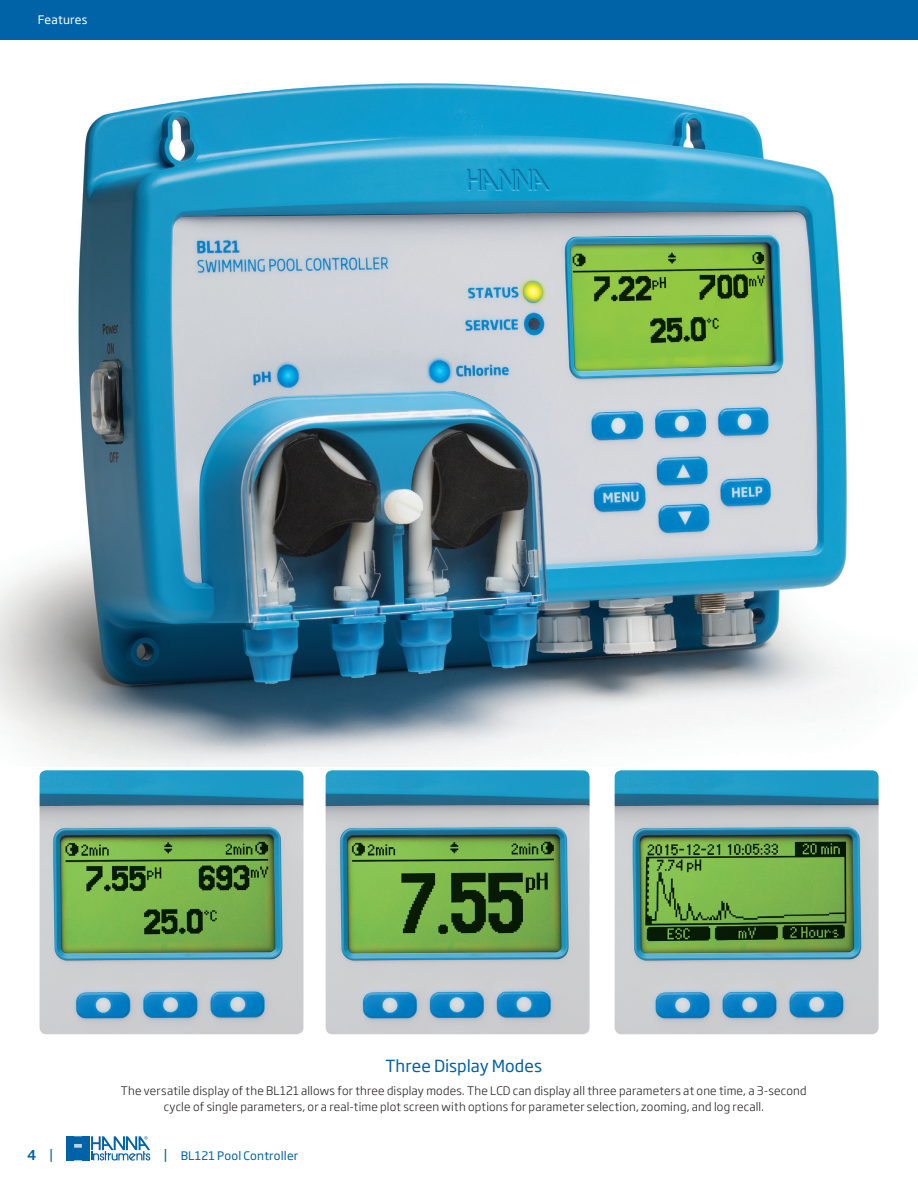
<style>
.page{position:relative;width:918px;height:1188px;background:#fff}
.page>*{position:absolute;margin:0;border:0;box-sizing:border-box;transform-origin:0 0}
.t1{font:16.5px "Soho Gothic Pro";color:#0163a7}
.t2{font:500 13.5px "Soho Gothic Pro";color:#0163a7}
.t3{font:300 11.7px/16.2px "Soho Gothic Pro";letter-spacing:.015em;color:#231f20;text-align:center}
.t4{font:11.7px "Soho Gothic Pro";letter-spacing:.015em;color:#0163a7}
.t5{font:11.7px "Soho Gothic Pro";letter-spacing:.02em;color:#fff}
.s1{font-weight:400}
.s2{font-size:13.5px}
</style>
<div class="page">
<img style="left:0;top:83px;width:877px;height:683px">
<img style="left:40px;top:770px;width:263px;height:264px">
<img style="left:326px;top:770px;width:264px;height:264px">
<img style="left:615px;top:770px;width:264px;height:264px">
<svg style="left:67px;top:1136px;width:83px;height:25px"></svg>
<div style="left:0;top:0;width:918px;height:40px;background:#0163a7"></div>
<p class="t5" style="left:38px;top:11px;width:51px">Features</p>
<h1 class="t1" style="left:385px;top:1053px;width:158px">Three Display Modes</h1>
<p class="t3" style="left:121px;top:1082px;width:687px">The versatile display of the BL121 allows for three display modes. The LCD can display all three parameters at one time, a 3-second cycle of single parameters, or a real-time plot screen with options for parameter selection, zooming, and log recall.</p>
<p class="t2" style="left:27px;top:1145px;width:28px">4 <span class="s1">|</span></p>
<p class="t4" style="left:164px;top:1147px;width:136px"><span class="s2">|</span> BL121 Pool Controller</p>
</div>
